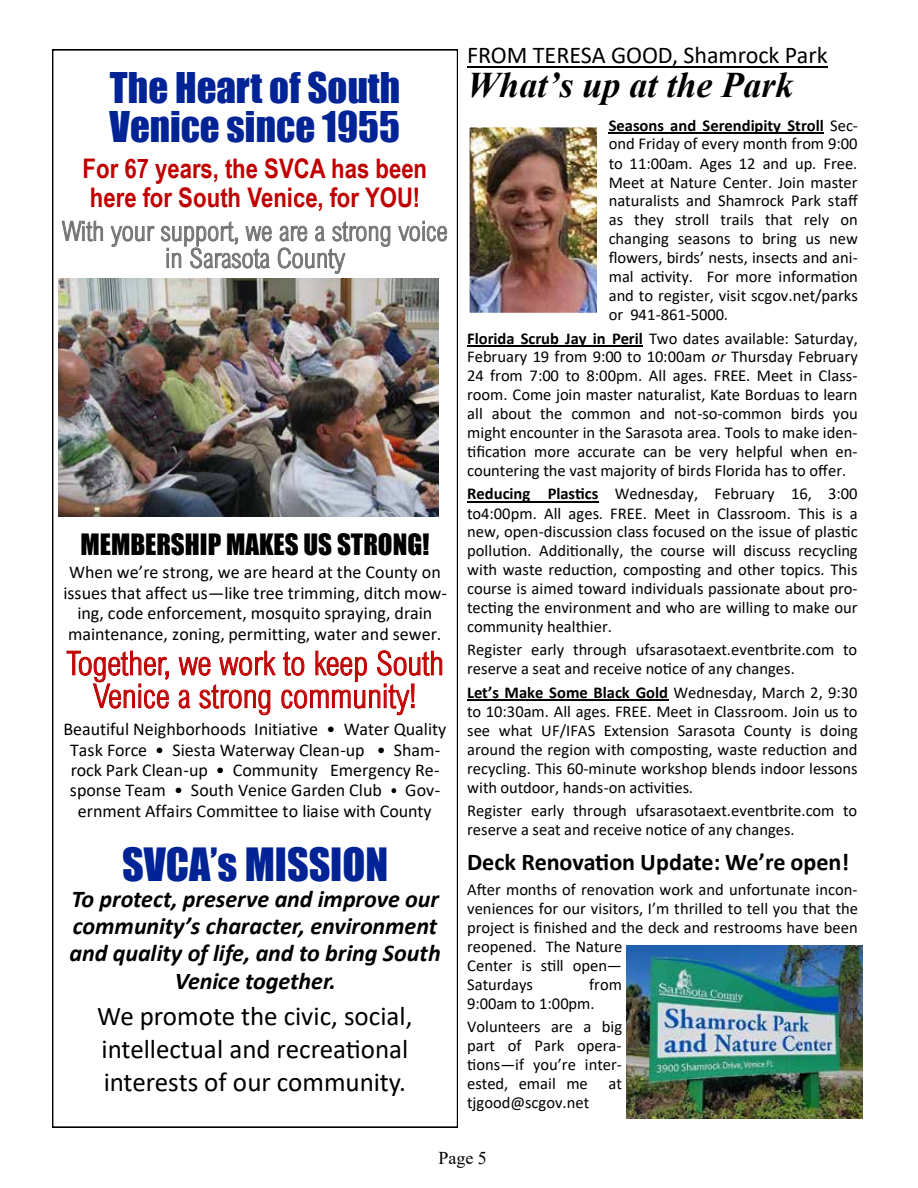
<style>
.page{position:relative;width:918px;height:1188px;background:#fff}
.page>*{position:absolute;margin:0;border:0;box-sizing:border-box;transform-origin:0 0}
.t1{font:42.15px "Impact";color:#002395}
.t2{font:38.85px/38.8px "Impact";color:#002395}
.t3{font:italic 700 36px "Times New Roman";color:#000}
.t4{font:300 33.15px/32.7px "Arial Nova Cond";color:#c00000;text-align:center}
.t5{font:27px/33px "Calibri";color:#000}
.t6{font:700 27px/29.5px "Arial Narrow";color:#c00000}
.t7{font:300 27px/27px "Arial Nova Cond";color:#737373;text-align:center}
.t8{font:27px "Impact";color:#000}
.t9{font:italic 700 24.15px/27.3px "Calibri";letter-spacing:-.005em;color:#000;text-align:center}
.t10{font:700 24.15px "Calibri";letter-spacing:-.005em;color:#000}
.t11{font:24.15px "Calibri";letter-spacing:-.005em;color:#000}
.t12{font:18px/20.5px "Calibri";color:#000;text-align:center}
.t13{font:18px "Times New Roman";color:#000}
.t14{font:16.65px "Calibri";color:#000}
.t15{font:16.5px/18.9px "Calibri";color:#000;text-align:justify}
.t16{font:700 16.5px "Calibri";letter-spacing:.005em;color:#000}
.s1{font-family:"Georgia Pro Cond";font-weight:600}
.s2{font-weight:400}
.s3{font-weight:700}
.s4{font-style:italic}
</style>
<div class="page">
<svg style="left:52px;top:50px;width:406px;height:1078px"></svg>
<img style="left:59px;top:278px;width:379px;height:239px">
<hr style="left:467px;top:66px;width:360px;height:1px;background:#000">
<hr style="left:608px;top:132px;width:216px;height:2px;background:#000">
<hr style="left:467px;top:345px;width:176px;height:1px;background:#000">
<hr style="left:467px;top:501px;width:131px;height:1px;background:#000">
<hr style="left:467px;top:699px;width:201px;height:2px;background:#000">
<img style="left:626px;top:945px;width:236px;height:174px">
<img style="left:469px;top:127px;width:128px;height:186px">
<h2 class="t2" style="left:110px;top:68px;width:292px">The Heart of South<br>Venice since 1955</h2>
<h3 class="t6" style="left:83px;top:152px;width:346px">For 67 years, the SVCA has been here for South Venice, for YOU!</h3>
<h3 class="t7" style="left:62px;top:217px;width:387px">With your support, we are a strong voice in Sarasota County</h3>
<h3 class="t8" style="left:80px;top:524px;width:351px">MEMBERSHIP MAKES US STRONG!</h3>
<p class="t12" style="left:63px;top:562px;width:385px">When we’re strong, we are heard at the County on issues that affect us—like tree trimming, ditch mow&shy;ing, code enforcement, mosquito spraying, drain maintenance, zoning, permitting, water and sewer.</p>
<h3 class="t4" style="left:66px;top:646px;width:379px">Together, we work to keep South<br>Venice a strong community!</h3>
<p class="t12" style="left:63px;top:718px;width:384px">Beautiful Neighborhoods Initiative • Water Quality Task Force • Siesta Waterway Clean-up • Sham&shy;rock Park Clean-up • Community Emergency Re&shy;sponse Team • South Venice Garden Club <span class="s1">•</span> Gov&shy;ernment Affairs Committee to liaise with County</p>
<h1 class="t1" style="left:122px;top:832px;width:268px">SVCA’s MISSION</h1>
<h3 class="t9" style="left:70px;top:885px;width:373px">To protect, preserve and improve our community’s character, environment and quality of life, and to bring South<br>Venice together.</h3>
<h3 class="t5" style="left:97px;top:999px;width:317px">We promote the civic, social, intellectual and recreational interests of our community.</h3>
<h3 class="t11" style="left:467px;top:38px;width:362px">FROM TERESA GOOD, Shamrock Park</h3>
<h3 class="t3" style="left:467px;top:60px;width:328px">What’s up at the Park</h3>
<p class="t16" style="left:609px;top:114px;width:251px">Seasons and Serendipity Stroll <span class="s2">Sec-</span></p>
<p class="t14" style="left:609px;top:132px;width:250px">ond Friday of every month from 9:00</p>
<p class="t15" style="left:609px;top:153px;width:251px">to 11:00am. Ages 12 and up. Free.<br>Meet at Nature Center. Join master naturalists and Shamrock Park staff as they stroll trails that rely on changing seasons to bring us new flowers, birds’ nests, insects and ani&shy;mal activity. For more information and to register, visit scgov.net/parks or 941-861-5000.</p>
<p class="t15" style="left:467px;top:328px;width:392px"><span class="s3">Florida Scrub Jay in Peril</span> Two dates available: Saturday,<br>February 19 from 9:00 to 10:00am <span class="s4">or</span> Thursday February</p>
<p class="t14" style="left:467px;top:364px;width:392px">24 from 7:00 to 8:00pm. All ages. FREE. Meet in Class-</p>
<p class="t15" style="left:467px;top:385px;width:392px">room. Come join master naturalist, Kate Borduas to learn all about the common and not-so-common birds you might encounter in the Sarasota area. Tools to make iden&shy;tification more accurate can be very helpful when en&shy;countering the vast majority of birds Florida has to offer.</p>
<p class="t14" style="left:467px;top:482px;width:392px"><span class="s3">Reducing Plastics</span> Wednesday, February 16, 3:00</p>
<p class="t15" style="left:467px;top:503px;width:392px">to4:00pm. All ages. FREE. Meet in Classroom. This is a new, open-discussion class focused on the issue of plastic pollution. Additionally, the course will discuss recycling with waste reduction, composting and other topics. This course is aimed toward individuals passionate about pro-</p>
<p class="t14" style="left:467px;top:596px;width:392px">tecting the environment and who are willing to make our</p>
<p class="t15" style="left:467px;top:614px;width:392px;line-height:23.4px">community healthier.<br>Register early through ufsarasotaext.eventbrite.com to</p>
<p class="t15" style="left:467px;top:657px;width:392px;line-height:23.4px">reserve a seat and receive notice of any changes.<br><span class="s3">Let’s Make Some Black Gold</span> Wednesday, March 2, 9:30</p>
<p class="t15" style="left:467px;top:702px;width:392px">to 10:30am. All ages. FREE. Meet in Classroom. Join us to</p>
<p class="t14" style="left:467px;top:719px;width:392px">see what UF/IFAS Extension Sarasota County is doing</p>
<p class="t15" style="left:467px;top:739px;width:392px">around the region with composting, waste reduction and recycling. This 60-minute workshop blends indoor lessons with outdoor, hands-on activities.</p>
<p class="t15" style="left:467px;top:801px;width:392px">Register early through ufsarasotaext.eventbrite.com to reserve a seat and receive notice of any changes.</p>
<h3 class="t10" style="left:467px;top:845px;width:384px">Deck Renovation Update: We’re open!</h3>
<p class="t15" style="left:467px;top:880px;width:392px">After months of renovation work and unfortunate incon&shy;veniences for our visitors, I’m thrilled to tell you that the project is finished and the deck and restrooms have been reopened. The Nature</p>
<p class="t14" style="left:467px;top:954px;width:156px">Center is still open—</p>
<p class="t15" style="left:467px;top:974px;width:67px">Saturdays</p>
<p class="t15" style="left:467px;top:974px;width:156px;text-indent:122px">from<br>9:00am to 1:00pm.</p>
<p class="t15" style="left:467px;top:1017px;width:156px">Volunteers are a big part of Park opera&shy;tions—if you’re inter-</p>
<p class="t14" style="left:467px;top:1072px;width:122px">ested, email me</p>
<p class="t14" style="left:609px;top:1072px;width:15px">at</p>
<p class="t15" style="left:467px;top:1092px;width:124px">tjgood@scgov.net</p>
<p class="t13" style="left:438px;top:1146px;width:50px">Page 5</p>
</div>
